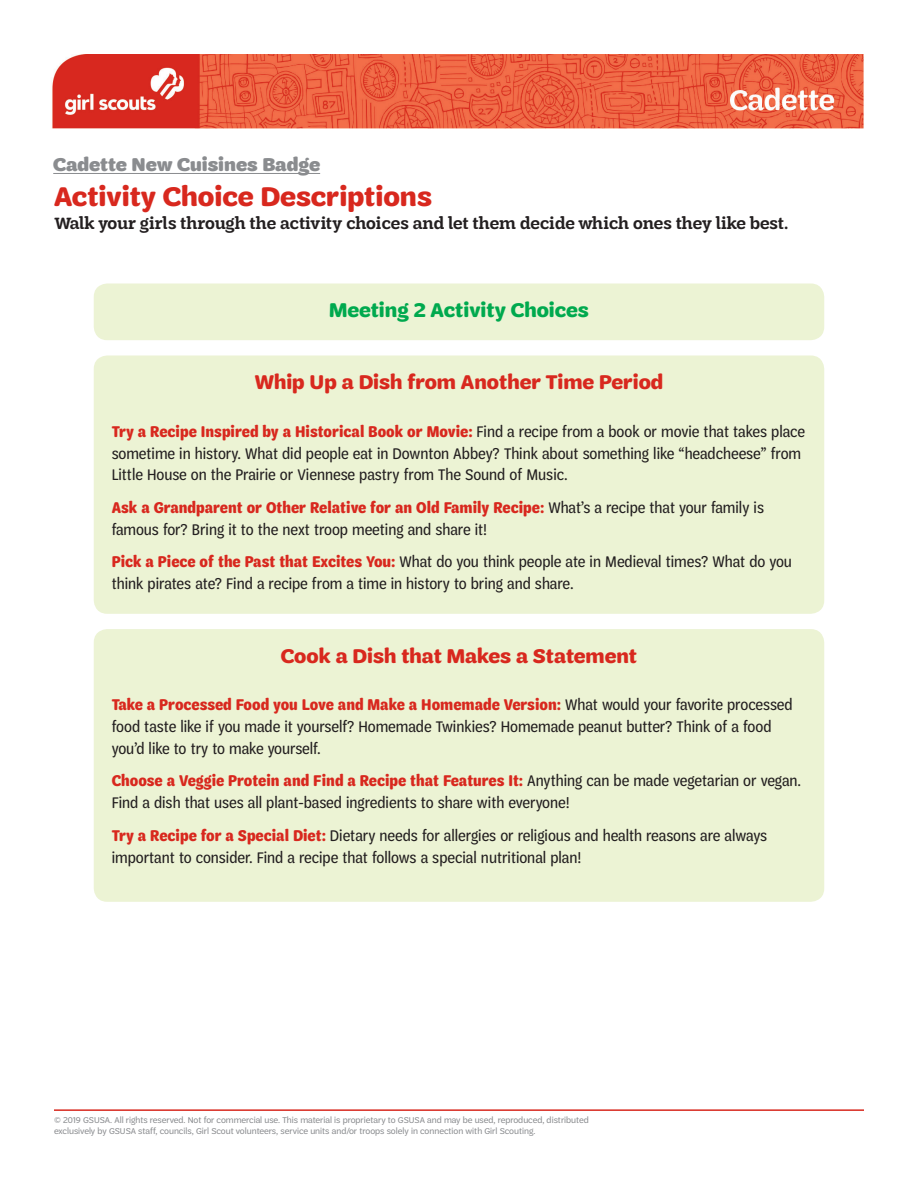
<style>
.page{position:relative;width:918px;height:1188px;background:#fff}
.page>*{position:absolute;margin:0;border:0;box-sizing:border-box;transform-origin:0 0}
.HEADLINE{font:700 28.5px "Trefoil Sans";color:#d8281e}
.SIDEBAR_HEADLINE{font:700 21px "Trefoil Sans";color:#d8281e}
.SIDEBAR_HEADLINE-2{font:700 21px "Trefoil Sans";color:#00a94e}
.SERIES_NAME{font:900 19.5px "Trefoil Sans";color:#8a8c8f}
.DECK{font:600 17.4px "Trefoil Slab";color:#231f20}
.SIDEBAR_HEADLINE-3{font:16.5px/21.9px "Trefoil Sans Cond";color:#231f20}
.t1{font:9px/10.8px "Trefoil Sans";color:#8a8c8f}
.s1{font-weight:700;color:#d8281e}
</style>
<div class="page">
<hr style="left:54px;top:1109px;width:810px;height:2px;background:#d8281e">
<img style="left:52px;top:54px;width:812px;height:74px">
<hr style="left:53px;top:173px;width:267px;height:1px;background:#8a8c8f">
<div style="left:94px;top:356px;width:730px;height:258px;background:#ecf3d4;border-radius:14px"></div>
<div style="left:94px;top:629px;width:730px;height:273px;background:#ecf3d4;border-radius:14px"></div>
<div style="left:94px;top:284px;width:730px;height:56px;background:#ecf3d4;border-radius:14px"></div>
<p class="SERIES_NAME" style="left:53px;top:153px;width:268px">Cadette New Cuisines Badge</p>
<p class="HEADLINE" style="left:54px;top:180px;width:379px">Activity Choice Descriptions</p>
<p class="DECK" style="left:54px;top:214px;width:736px">Walk your girls through the activity choices and let them decide which ones they like best.</p>
<p class="SIDEBAR_HEADLINE-2" style="left:329px;top:299px;width:261px">Meeting 2 Activity Choices</p>
<p class="SIDEBAR_HEADLINE" style="left:255px;top:371px;width:410px">Whip Up a Dish from Another Time Period</p>
<p class="SIDEBAR_HEADLINE-3" style="left:112px;top:420px;width:695px"><span class="s1">Try a Recipe Inspired by a Historical Book or Movie:</span> Find a recipe from a book or movie that takes place sometime in history. What did people eat in Downton Abbey? Think about something like “headcheese” from<br>Little House on the Prairie or Viennese pastry from The Sound of Music.</p>
<p class="SIDEBAR_HEADLINE-3" style="left:112px;top:496px;width:654px"><span class="s1">Ask a Grandparent or Other Relative for an Old Family Recipe:</span> What’s a recipe that your family is famous for? Bring it to the next troop meeting and share it!</p>
<p class="SIDEBAR_HEADLINE-3" style="left:112px;top:551px;width:682px"><span class="s1">Pick a Piece of the Past that Excites You:</span> What do you think people ate in Medieval times? What do you think pirates ate? Find a recipe from a time in history to bring and share.</p>
<p class="SIDEBAR_HEADLINE" style="left:281px;top:644px;width:358px">Cook a Dish that Makes a Statement</p>
<p class="SIDEBAR_HEADLINE-3" style="left:112px;top:694px;width:682px"><span class="s1">Take a Processed Food you Love and Make a Homemade Version:</span> What would your favorite processed food taste like if you made it yourself? Homemade Twinkies? Homemade peanut butter? Think of a food you’d like to try to make yourself.</p>
<p class="SIDEBAR_HEADLINE-3" style="left:112px;top:770px;width:691px"><span class="s1">Choose a Veggie Protein and Find a Recipe that Features It:</span> Anything can be made vegetarian or vegan.<br>Find a dish that uses all plant-based ingredients to share with everyone!</p>
<p class="SIDEBAR_HEADLINE-3" style="left:112px;top:824px;width:657px"><span class="s1">Try a Recipe for a Special Diet:</span> Dietary needs for allergies or religious and health reasons are always important to consider. Find a recipe that follows a special nutritional plan!</p>
<p class="t1" style="left:54px;top:1115px;width:536px">© 2019 GSUSA. All rights reserved. Not for commercial use. This material is proprietary to GSUSA and may be used, reproduced, distributed exclusively by GSUSA staff, councils, Girl Scout volunteers, service units and/or troops solely in connection with Girl Scouting.</p>
</div>
